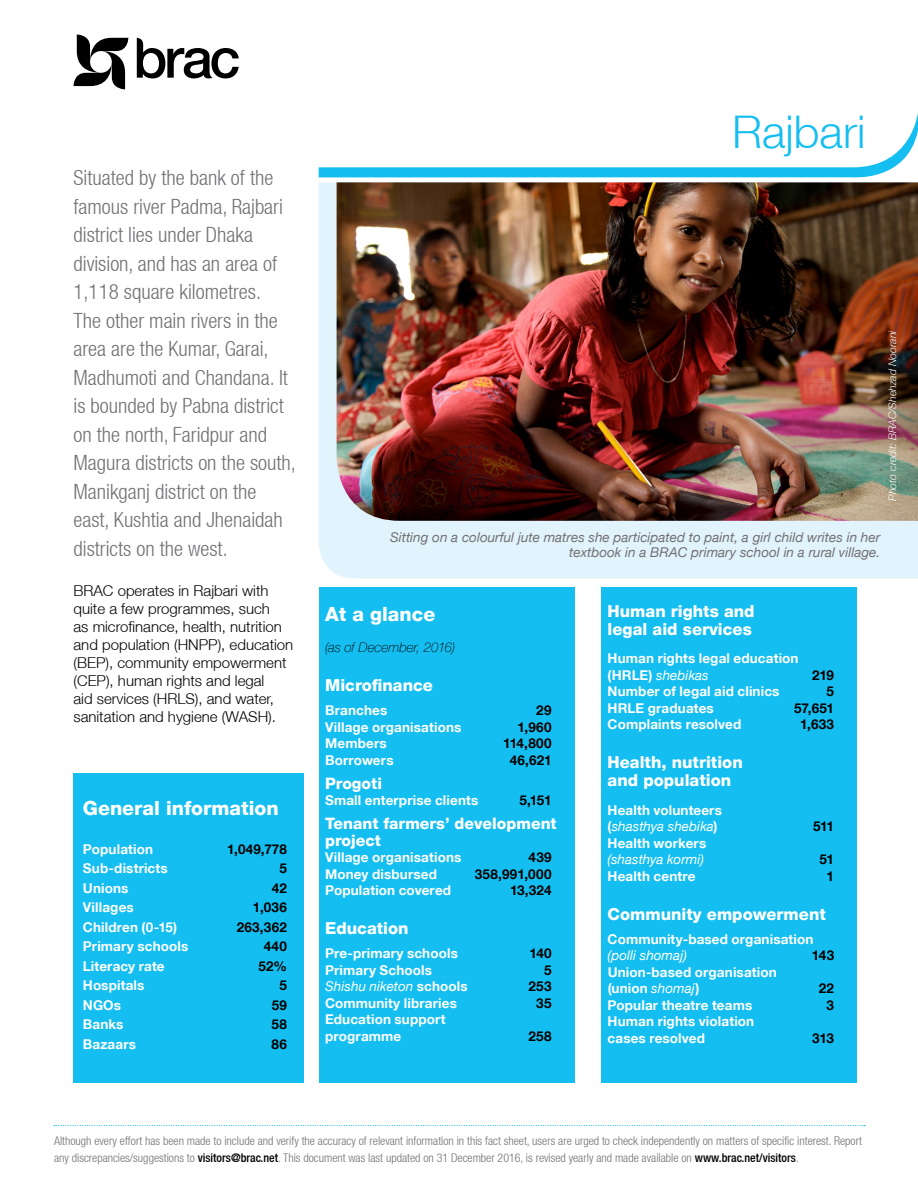
<style>
.page{position:relative;width:918px;height:1188px;background:#fff}
.page>*{position:absolute;margin:0;border:0;box-sizing:border-box;transform-origin:0 0}
.t1{font:300 45px "Helvetica Neue LT";color:#15bef0}
.t2{font:300 condensed 21px/28.5px "Helvetica Neue LT";color:#717073}
.t3{font:800 19.5px "Helvetica Neue LT";color:#fff}
.t4{font:800 16.5px/18px "Helvetica Neue LT";color:#fff}
.t5{font:800 15.75px/16.5px "Helvetica Neue LT";color:#fff}
.t6{font:300 15px/18px "Helvetica Neue LT";color:#000}
.t7{font:700 13.5px/16.5px "Helvetica Neue LT";letter-spacing:.01em;color:#fff}
.t8{font:700 13.5px "Helvetica Neue LT";letter-spacing:.02em;color:#000}
.t9{font:italic 13.5px/15px "Helvetica Neue LT";color:#717073;text-align:right}
.t10{font:italic 13.5px "Helvetica Neue LT";letter-spacing:.005em;color:#fff}
.t11{font:italic 100 13.5px "Helvetica Neue LT";letter-spacing:-.005em;color:#000}
.t12{font:300 condensed 12px/16.5px "Helvetica Neue LT";color:#717073}
.t13{font:italic 300 10.5px "Helvetica Neue LT";color:#fff}
.s1{font-weight:700;font-style:normal}
.s2{font-weight:400;font-style:italic}
.s3{font-weight:500;color:#000}
</style>
<div class="page">
<div style="left:74px;top:773px;width:230px;height:309px;background:#15bef0"></div>
<div style="left:319px;top:183px;width:599px;height:395px;background:#e1f3fc"></div>
<svg style="left:73px;top:35px;width:55px;height:54px"></svg>
<svg style="left:137px;top:38px;width:102px;height:40px"></svg>
<img style="left:337px;top:183px;width:581px;height:338px">
<svg style="left:319px;top:113px;width:599px;height:70px"></svg>
<div style="left:601px;top:587px;width:256px;height:495px;background:#15bef0"></div>
<div style="left:319px;top:587px;width:256px;height:495px;background:#15bef0"></div>
<svg style="left:54px;top:1125px;width:811px;height:1px"></svg>
<p class="t2" style="left:74px;top:164px;width:224px">Situated by the bank of the famous river Padma, Rajbari district lies under Dhaka division, and has an area of<br>1,118 square kilometres.<br>The other main rivers in the area are the Kumar, Garai,<br>Madhumoti and Chandana. It is bounded by Pabna district on the north, Faridpur and<br>Magura districts on the south,<br>Manikganj district on the east, Kushtia and Jhenaidah districts on the west.</p>
<p class="t6" style="left:74px;top:582px;width:221px">BRAC operates in Rajbari with quite a few programmes, such<br>as microfinance, health, nutrition and population (HNPP), education (BEP), community empowerment (CEP), human rights and legal<br>aid services (HRLS), and water, sanitation and hygiene (WASH).</p>
<h3 class="t3" style="left:83px;top:796px;width:197px">General information</h3>
<p class="t7" style="left:83px;top:840px;width:72px">Population</p>
<p class="t8" style="left:227px;top:840px;width:61px">1,049,778</p>
<p class="t7" style="left:83px;top:860px;width:86px">Sub-districts</p>
<p class="t8" style="left:279px;top:860px;width:9px">5</p>
<p class="t7" style="left:83px;top:879px;width:47px">Unions</p>
<p class="t8" style="left:272px;top:879px;width:17px">42</p>
<p class="t7" style="left:83px;top:899px;width:52px">Villages</p>
<p class="t8" style="left:253px;top:899px;width:35px">1,036</p>
<p class="t7" style="left:83px;top:918px;width:96px">Children (0-15)</p>
<p class="t8" style="left:237px;top:918px;width:52px">263,362</p>
<p class="t7" style="left:83px;top:938px;width:107px">Primary schools</p>
<p class="t8" style="left:264px;top:938px;width:25px">440</p>
<p class="t7" style="left:83px;top:957px;width:83px">Literacy rate</p>
<p class="t8" style="left:258px;top:957px;width:30px">52%</p>
<p class="t7" style="left:83px;top:977px;width:63px">Hospitals</p>
<p class="t8" style="left:279px;top:977px;width:9px">5</p>
<p class="t7" style="left:83px;top:996px;width:40px">NGOs</p>
<p class="t8" style="left:272px;top:996px;width:17px">59</p>
<p class="t7" style="left:83px;top:1016px;width:42px">Banks</p>
<p class="t8" style="left:272px;top:1016px;width:17px">58</p>
<p class="t7" style="left:83px;top:1035px;width:55px">Bazaars</p>
<p class="t8" style="left:272px;top:1035px;width:17px">86</p>
<h1 class="t1" style="left:732px;top:104px;width:135px">Rajbari</h1>
<p class="t13" style="left:886px;top:501px;width:172px;rotate:-90deg">Photo credit: BRAC/Shehzad Noorani</p>
<p class="t9" style="left:390px;top:530px;width:492px">Sitting on a colourful jute matres she participated to paint, a girl child writes in her textbook in a BRAC primary school in a rural village.</p>
<h3 class="t3" style="left:325px;top:603px;width:112px">At a glance</h3>
<p class="t11" style="left:325px;top:640px;width:132px">(as of December, 2016)</p>
<p class="t4" style="left:325px;top:676px;width:109px">Microfinance</p>
<p class="t7" style="left:325px;top:702px;width:64px">Branches</p>
<p class="t8" style="left:536px;top:702px;width:17px">29</p>
<p class="t7" style="left:325px;top:718px;width:138px">Village organisations</p>
<p class="t8" style="left:517px;top:719px;width:36px">1,960</p>
<p class="t7" style="left:325px;top:735px;width:63px">Members</p>
<p class="t8" style="left:503px;top:735px;width:50px">114,800</p>
<p class="t7" style="left:325px;top:751px;width:70px">Borrowers</p>
<p class="t8" style="left:510px;top:752px;width:43px">46,621</p>
<p class="t5" style="left:325px;top:775px;width:58px">Progoti</p>
<p class="t7" style="left:325px;top:792px;width:155px">Small enterprise clients</p>
<p class="t8" style="left:519px;top:792px;width:34px">5,151</p>
<p class="t5" style="left:325px;top:815px;width:233px">Tenant farmers’ development project</p>
<p class="t7" style="left:325px;top:849px;width:138px">Village organisations</p>
<p class="t8" style="left:529px;top:849px;width:25px">439</p>
<p class="t7" style="left:325px;top:865px;width:113px">Money disbursed</p>
<p class="t8" style="left:475px;top:866px;width:78px">358,991,000</p>
<p class="t7" style="left:325px;top:882px;width:127px">Population covered</p>
<p class="t8" style="left:510px;top:882px;width:43px">13,324</p>
<p class="t4" style="left:325px;top:919px;width:85px">Education</p>
<p class="t7" style="left:325px;top:945px;width:134px">Pre-primary schools</p>
<p class="t8" style="left:529px;top:945px;width:24px">140</p>
<p class="t7" style="left:325px;top:961px;width:108px">Primary Schools</p>
<p class="t8" style="left:544px;top:962px;width:9px">5</p>
<p class="t10" style="left:325px;top:978px;width:144px">Shishu niketon <span class="s1">schools</span></p>
<p class="t8" style="left:529px;top:978px;width:25px">253</p>
<p class="t7" style="left:325px;top:994px;width:133px">Community libraries</p>
<p class="t8" style="left:536px;top:995px;width:17px">35</p>
<p class="t7" style="left:325px;top:1011px;width:122px">Education support programme</p>
<p class="t8" style="left:529px;top:1027px;width:25px">258</p>
<p class="t4" style="left:608px;top:602px;width:149px">Human rights and legal aid services</p>
<p class="t7" style="left:608px;top:650px;width:192px">Human rights legal education (HRLE) <span class="s2">shebikas</span></p>
<p class="t8" style="left:812px;top:666px;width:24px">219</p>
<p class="t7" style="left:608px;top:683px;width:173px">Number of legal aid clinics</p>
<p class="t8" style="left:827px;top:683px;width:9px">5</p>
<p class="t7" style="left:608px;top:699px;width:108px">HRLE graduates</p>
<p class="t8" style="left:794px;top:699px;width:42px">57,651</p>
<p class="t7" style="left:608px;top:716px;width:135px">Complaints resolved</p>
<p class="t8" style="left:800px;top:716px;width:35px">1,633</p>
<p class="t4" style="left:608px;top:753px;width:137px">Health, nutrition and population</p>
<p class="t7" style="left:608px;top:801px;width:116px">Health volunteers (<span class="s2">shasthya shebika</span>)</p>
<p class="t8" style="left:813px;top:818px;width:23px">511</p>
<p class="t7" style="left:608px;top:834px;width:100px">Health workers</p>
<p class="t10" style="left:608px;top:851px;width:98px">(shasthya kormi)</p>
<p class="t8" style="left:820px;top:851px;width:16px">51</p>
<p class="t7" style="left:608px;top:867px;width:89px">Health centre</p>
<p class="t8" style="left:827px;top:867px;width:9px">1</p>
<p class="t4" style="left:608px;top:905px;width:220px">Community empowerment</p>
<p class="t7" style="left:608px;top:930px;width:207px">Community-based organisation</p>
<p class="t10" style="left:608px;top:947px;width:81px">(polli shomaj)</p>
<p class="t8" style="left:812px;top:947px;width:24px">143</p>
<p class="t7" style="left:608px;top:963px;width:171px">Union-based organisation (union <span class="s2">shomaj</span>)</p>
<p class="t8" style="left:819px;top:980px;width:17px">22</p>
<p class="t7" style="left:608px;top:996px;width:146px">Popular theatre teams</p>
<p class="t8" style="left:827px;top:996px;width:9px">3</p>
<p class="t7" style="left:608px;top:1013px;width:148px">Human rights violation cases resolved</p>
<p class="t8" style="left:812px;top:1029px;width:23px">313</p>
<p class="t12" style="left:54px;top:1133px;width:809px">Although every effort has been made to include and verify the accuracy of relevant information in this fact sheet, users are urged to check independently on matters of specific interest. Report any discrepancies/suggestions to <span class="s3">visitors@brac.net</span>. This document was last updated on 31 December 2016, is revised yearly and made available on <span class="s3">www.brac.net/visitors</span>.</p>
</div>
